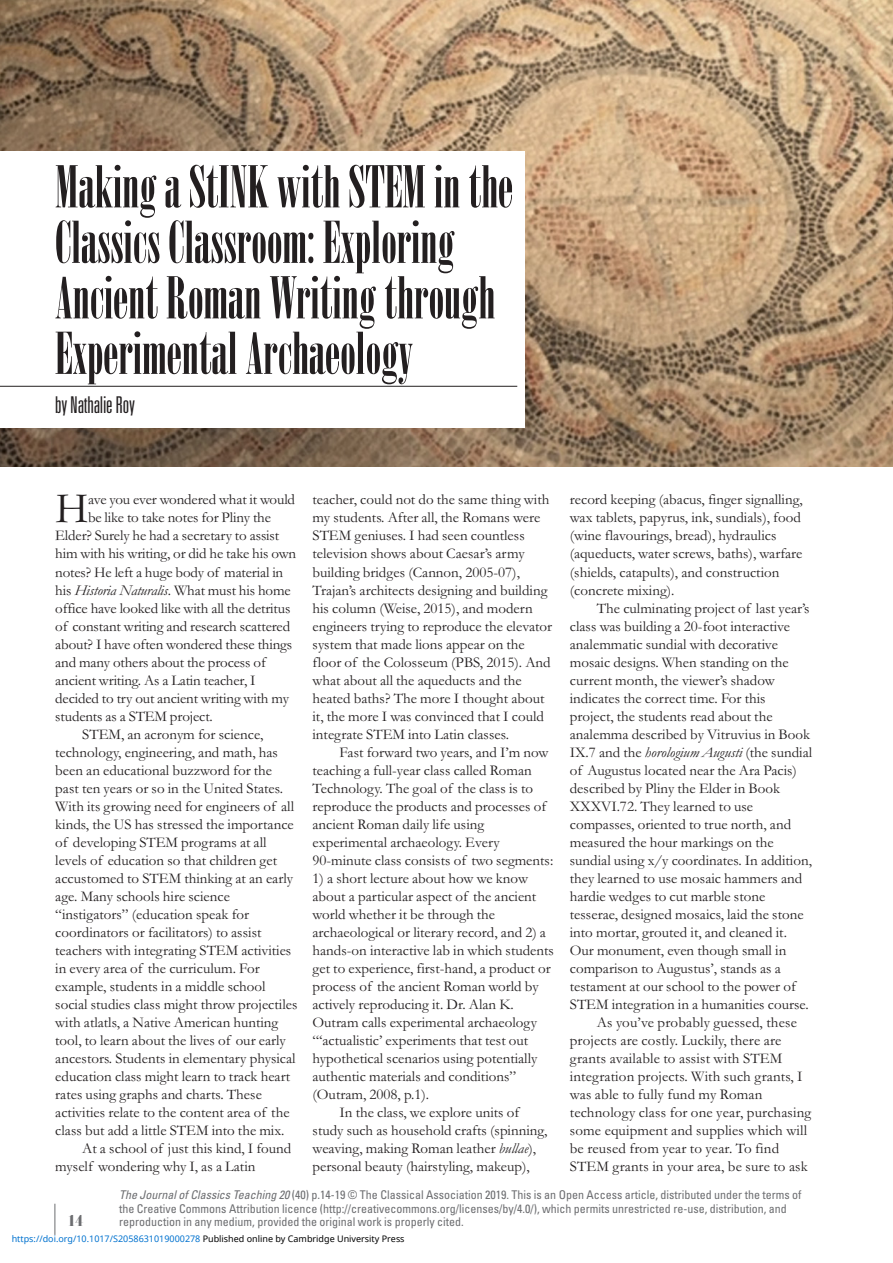
<style>
.page{position:relative;width:893px;height:1263px;background:#fff}
.page>*{position:absolute;margin:0;border:0;box-sizing:border-box;transform-origin:0 0}
.t1{font:57.45px/55.5px "Onyx";color:#231f20}
.t2{font:43.65px "Garamond";color:#231f20}
.t3{font:300 ultra-condensed 23.1px "Univers LT Std";letter-spacing:-.01em;color:#231f20}
.t4{font:15px/18px "Garamond";color:#231f20}
.t5{font:15px "Onyx MT Std";color:#6c6d70;scale:2 1}
.t6{font:condensed 12px/13.5px "Univers LT Std";color:#6c6d70}
.t7{font:9px "Noto Sans";color:#0172cf}
.s1{font-style:italic}
.s2{color:#000}
</style>
<div class="page">
<img style="left:0;top:0;width:893px;height:467px">
<hr style="left:55px;top:1204px;width:1px;height:31px;background:#6c6d70">
<div style="left:0;top:151px;width:525px;height:276px;background:#fff"></div>
<hr style="left:0;top:386px;width:517px;height:1px;background:#231f20">
<h1 class="t1" style="left:55px;top:159px;width:459px">Making a StINK with STEM in the<br>Classics Classroom: Exploring<br>Ancient Roman Writing through<br>Experimental Archaeology</h1>
<h3 class="t3" style="left:55px;top:393px;width:81px">by Nathalie Roy</h3>
<h2 class="t2" style="left:55px;top:485px;width:35px">H</h2>
<p class="t4" style="left:88px;top:491px;width:209px">ave you ever wondered what it would</p>
<p class="t4" style="left:88px;top:509px;width:184px">be like to take notes for Pliny the</p>
<p class="t4" style="left:55px;top:527px;width:226px">Elder? Surely he had a secretary to assist</p>
<p class="t4" style="left:55px;top:545px;width:242px">him with his writing, or did he take his own</p>
<p class="t4" style="left:55px;top:563px;width:229px">notes? He left a huge body of material in</p>
<p class="t4" style="left:55px;top:581px;width:237px">his <span class="s1">Historia Naturalis</span>. What must his home</p>
<p class="t4" style="left:55px;top:599px;width:237px">office have looked like with all the detritus</p>
<p class="t4" style="left:55px;top:617px;width:236px">of constant writing and research scattered</p>
<p class="t4" style="left:55px;top:635px;width:239px">about? I have often wondered these things</p>
<p class="t4" style="left:55px;top:653px;width:212px">and many others about the process of</p>
<p class="t4" style="left:55px;top:671px;width:202px">ancient writing. As a Latin teacher, I</p>
<p class="t4" style="left:55px;top:689px;width:235px">decided to try out ancient writing with my</p>
<p class="t4" style="left:55px;top:707px;width:159px">students as a STEM project.</p>
<p class="t4" style="left:82px;top:725px;width:183px">STEM, an acronym for science,</p>
<p class="t4" style="left:55px;top:743px;width:224px">technology, engineering, and math, has</p>
<p class="t4" style="left:55px;top:761px;width:218px">been an educational buzzword for the</p>
<p class="t4" style="left:55px;top:779px;width:229px">past ten years or so in the United States.</p>
<p class="t4" style="left:55px;top:797px;width:240px">With its growing need for engineers of all</p>
<p class="t4" style="left:55px;top:815px;width:240px">kinds, the US has stressed the importance</p>
<p class="t4" style="left:55px;top:833px;width:213px">of developing STEM programs at all</p>
<p class="t4" style="left:55px;top:851px;width:223px">levels of education so that children get</p>
<p class="t4" style="left:55px;top:869px;width:239px">accustomed to STEM thinking at an early</p>
<p class="t4" style="left:55px;top:887px;width:176px">age. Many schools hire science</p>
<p class="t4" style="left:55px;top:905px;width:195px">“instigators” (education speak for</p>
<p class="t4" style="left:55px;top:923px;width:208px">coordinators or facilitators) to assist</p>
<p class="t4" style="left:55px;top:941px;width:238px">teachers with integrating STEM activities</p>
<p class="t4" style="left:55px;top:959px;width:206px">in every area of the curriculum. For</p>
<p class="t4" style="left:55px;top:977px;width:212px">example, students in a middle school</p>
<p class="t4" style="left:55px;top:995px;width:244px">social studies class might throw projectiles</p>
<p class="t4" style="left:55px;top:1013px;width:225px">with atlatls, a Native American hunting</p>
<p class="t4" style="left:55px;top:1031px;width:232px">tool, to learn about the lives of our early</p>
<p class="t4" style="left:55px;top:1049px;width:242px">ancestors. Students in elementary physical</p>
<p class="t4" style="left:55px;top:1067px;width:237px">education class might learn to track heart</p>
<p class="t4" style="left:55px;top:1085px;width:208px">rates using graphs and charts. These</p>
<p class="t4" style="left:55px;top:1103px;width:236px">activities relate to the content area of the</p>
<p class="t4" style="left:55px;top:1121px;width:231px">class but add a little STEM into the mix.</p>
<p class="t4" style="left:82px;top:1139px;width:211px">At a school of just this kind, I found</p>
<p class="t4" style="left:55px;top:1157px;width:202px">myself wondering why I, as a Latin</p>
<p class="t4" style="left:313px;top:491px;width:241px">teacher, could not do the same thing with my students. After all, the Romans were STEM geniuses. I had seen countless television shows about Caesar’s army building bridges (Cannon, 2005-07), Trajan’s architects designing and building his column (Weise, 2015), and modern engineers trying to reproduce the elevator system that made lions appear on the floor of the Colosseum (PBS, 2015). And what about all the aqueducts and the heated baths? The more I thought about it, the more I was convinced that I could integrate STEM into Latin classes.</p>
<p class="t4" style="left:313px;top:743px;width:242px;text-indent:27px">Fast forward two years, and I’m now teaching a full-year class called Roman Technology. The goal of the class is to reproduce the products and processes of ancient Roman daily life using experimental archaeology. Every 90-minute class consists of two segments:</p>
<p class="t4" style="left:313px;top:869px;width:217px">1) a short lecture about how we know</p>
<p class="t4" style="left:313px;top:887px;width:225px">about a particular aspect of the ancient</p>
<p class="t4" style="left:313px;top:905px;width:184px">world whether it be through the</p>
<p class="t4" style="left:313px;top:923px;width:235px">archaeological or literary record, and 2) a</p>
<p class="t4" style="left:313px;top:941px;width:243px">hands-on interactive lab in which students</p>
<p class="t4" style="left:313px;top:959px;width:240px">get to experience, first-hand, a product or</p>
<p class="t4" style="left:313px;top:977px;width:228px">process of the ancient Roman world by</p>
<p class="t4" style="left:313px;top:995px;width:203px">actively reproducing it. Dr. Alan K.</p>
<p class="t4" style="left:313px;top:1013px;width:226px">Outram calls experimental archaeology</p>
<p class="t4" style="left:313px;top:1031px;width:217px">“‘actualistic’ experiments that test out</p>
<p class="t4" style="left:313px;top:1049px;width:226px">hypothetical scenarios using potentially</p>
<p class="t4" style="left:313px;top:1067px;width:205px">authentic materials and conditions”</p>
<p class="t4" style="left:313px;top:1085px;width:118px">(Outram, 2008, p.1).</p>
<p class="t4" style="left:340px;top:1103px;width:181px">In the class, we explore units of</p>
<p class="t4" style="left:313px;top:1121px;width:236px">study such as household crafts (spinning,</p>
<p class="t4" style="left:313px;top:1139px;width:225px">weaving, making Roman leather <span class="s1">bullae</span>),</p>
<p class="t4" style="left:313px;top:1157px;width:219px">personal beauty (hairstyling, makeup),</p>
<p class="t4" style="left:570px;top:491px;width:234px">record keeping (abacus, finger signalling, wax tablets, papyrus, ink, sundials), food (wine flavourings, bread), hydraulics (aqueducts, water screws, baths), warfare (shields, catapults), and construction (concrete mixing).</p>
<p class="t4" style="left:597px;top:599px;width:214px">The culminating project of last year’s</p>
<p class="t4" style="left:570px;top:617px;width:222px">class was building a 20-foot interactive</p>
<p class="t4" style="left:570px;top:635px;width:210px">analemmatic sundial with decorative</p>
<p class="t4" style="left:570px;top:653px;width:221px">mosaic designs. When standing on the</p>
<p class="t4" style="left:570px;top:671px;width:207px">current month, the viewer’s shadow</p>
<p class="t4" style="left:570px;top:689px;width:197px">indicates the correct time. For this</p>
<p class="t4" style="left:570px;top:707px;width:204px">project, the students read about the</p>
<p class="t4" style="left:570px;top:725px;width:242px">analemma described by Vitruvius in Book</p>
<p class="t4" style="left:570px;top:743px;width:244px">IX.7 and the <span class="s1">horologium Augusti</span> (the sundial</p>
<p class="t4" style="left:570px;top:761px;width:229px">of Augustus located near the Ara Pacis)</p>
<p class="t4" style="left:570px;top:779px;width:212px">described by Pliny the Elder in Book</p>
<p class="t4" style="left:570px;top:797px;width:185px">XXXVI.72. They learned to use</p>
<p class="t4" style="left:570px;top:815px;width:223px">compasses, oriented to true north, and</p>
<p class="t4" style="left:570px;top:833px;width:205px">measured the hour markings on the</p>
<p class="t4" style="left:570px;top:851px;width:244px">sundial using x/y coordinates. In addition,</p>
<p class="t4" style="left:570px;top:869px;width:234px">they learned to use mosaic hammers and</p>
<p class="t4" style="left:570px;top:887px;width:197px">hardie wedges to cut marble stone</p>
<p class="t4" style="left:570px;top:905px;width:235px">tesserae, designed mosaics, laid the stone</p>
<p class="t4" style="left:570px;top:923px;width:219px">into mortar, grouted it, and cleaned it.</p>
<p class="t4" style="left:570px;top:941px;width:218px">Our monument, even though small in</p>
<p class="t4" style="left:570px;top:959px;width:213px">comparison to Augustus’, stands as a</p>
<p class="t4" style="left:570px;top:977px;width:227px">testament at our school to the power of</p>
<p class="t4" style="left:570px;top:995px;width:241px">STEM integration in a humanities course.</p>
<p class="t4" style="left:597px;top:1013px;width:202px">As you’ve probably guessed, these</p>
<p class="t4" style="left:570px;top:1031px;width:213px">projects are costly. Luckily, there are</p>
<p class="t4" style="left:570px;top:1049px;width:214px">grants available to assist with STEM</p>
<p class="t4" style="left:570px;top:1067px;width:234px">integration projects. With such grants, I</p>
<p class="t4" style="left:570px;top:1085px;width:194px">was able to fully fund my Roman</p>
<p class="t4" style="left:570px;top:1103px;width:243px">technology class for one year, purchasing</p>
<p class="t4" style="left:570px;top:1121px;width:239px">some equipment and supplies which will</p>
<p class="t4" style="left:570px;top:1139px;width:211px">be reused from year to year. To find</p>
<p class="t4" style="left:570px;top:1157px;width:240px">STEM grants in your area, be sure to ask</p>
<p class="t5" style="left:68px;top:1212px;width:9px">14</p>
<p class="t6" style="left:119px;top:1188px;width:684px"><span class="s1">The Journal of Classics Teaching 20</span> (40) p.14-19 © The Classical Association 2019. This is an Open Access article, distributed under the terms of the Creative Commons Attribution licence (http://creativecommons.org/licenses/by/4.0/), which permits unrestricted re-use, distribution, and reproduction in any medium, provided the original work is properly cited.</p>
<p class="t7" style="left:12px;top:1232px;width:394px">https://doi.org/10.1017/S2058631019000278 <span class="s2">Published online by Cambridge University Press</span></p>
</div>
